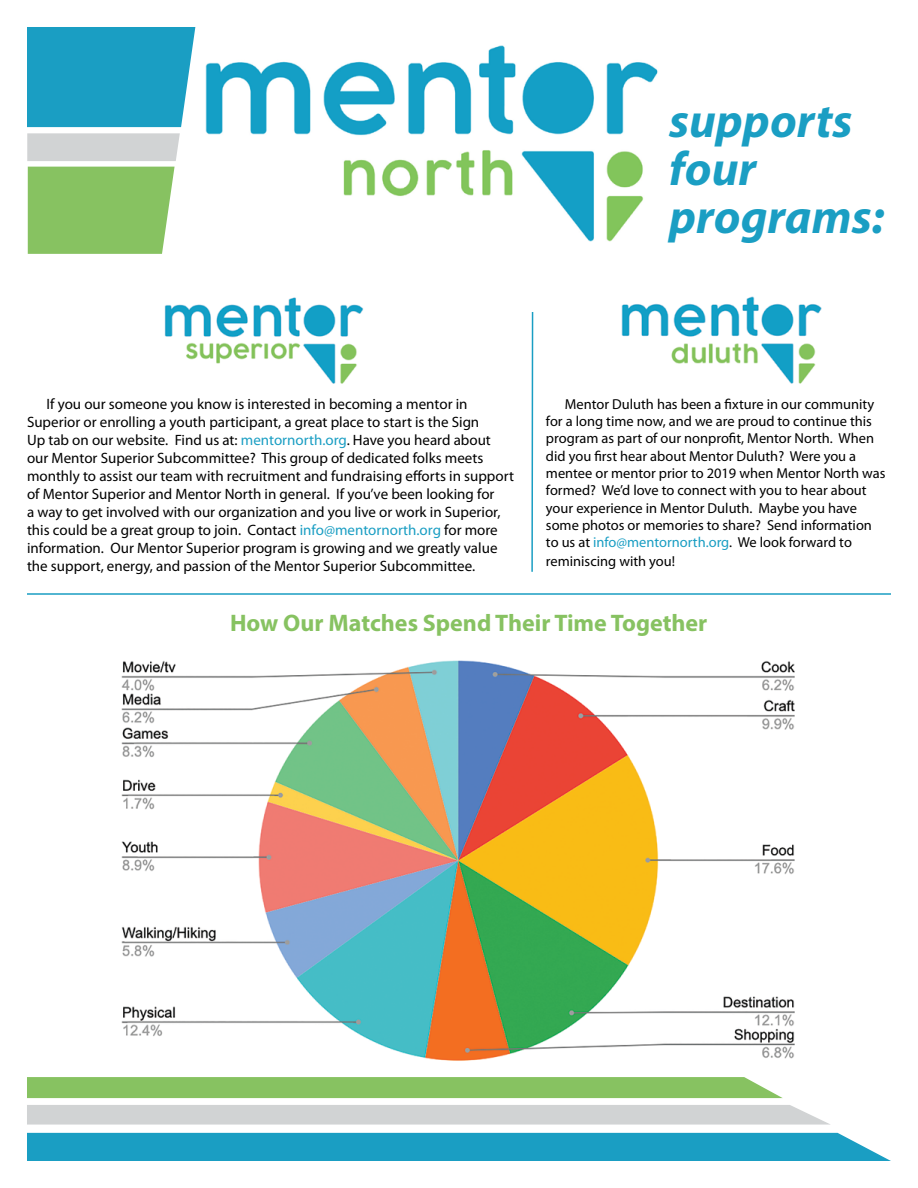
<style>
.page{position:relative;width:918px;height:1188px;background:#fff}
.page>*{position:absolute;margin:0;border:0;box-sizing:border-box;transform-origin:0 0}
.t1{font:italic 700 48px/48px "Myriad Pro";color:#1a9ec3}
.t2{font:700 24px "Myriad Pro";color:#87c261}
.t3{font:15px/18px "Myriad Pro";color:#000}
.t4{font:14.4px/17.4px "Myriad Pro";color:#000}
.s1{color:#1a9ec3}
</style>
<div class="page">
<img style="left:205px;top:45px;width:453px;height:197px">
<div style="left:28px;top:167px;width:147px;height:87px;background:#87c261"></div>
<div style="left:27px;top:133px;width:153px;height:28px;background:#d1d3d4"></div>
<div style="left:27px;top:27px;width:168px;height:100px;background:#1a9ec3"></div>
<svg style="left:27px;top:1077px;width:756px;height:21px;background:#8ac365"></svg>
<svg style="left:27px;top:1105px;width:803px;height:20px;background:#d3d4d5"></svg>
<div style="left:27px;top:1133px;width:864px;height:28px;background:#1a9ec3"></div>
<svg style="left:531px;top:312px;width:3px;height:260px"></svg>
<img style="left:621px;top:296px;width:201px;height:88px">
<img style="left:164px;top:297px;width:200px;height:87px">
<img style="left:121px;top:660px;width:674px;height:401px">
<hr style="left:27px;top:593px;width:864px;height:2px;background:#1a9ec3">
<h1 class="t1" style="left:669px;top:95px;width:217px">supports four programs:</h1>
<p class="t4" style="left:546px;top:395px;width:341px;text-indent:19px">Mentor Duluth has been a fixture in our community for a long time now, and we are proud to continue this program as part of our nonprofit, Mentor North. When did you first hear about Mentor Duluth? Were you a mentee or mentor prior to 2019 when Mentor North was formed? We’d love to connect with you to hear about your experience in Mentor Duluth. Maybe you have some photos or memories to share? Send information to us at <span class="s1">info@mentornorth.org</span>. We look forward to reminiscing with you!</p>
<p class="t3" style="left:27px;top:395px;width:488px;text-indent:20px">If you our someone you know is interested in becoming a mentor in Superior or enrolling a youth participant, a great place to start is the Sign<br>Up tab on our website. Find us at: <span class="s1">mentornorth.org</span>. Have you heard about our Mentor Superior Subcommittee? This group of dedicated folks meets monthly to assist our team with recruitment and fundraising efforts in support of Mentor Superior and Mentor North in general. If you’ve been looking for<br>a way to get involved with our organization and you live or work in Superior, this could be a great group to join. Contact <span class="s1">info@mentornorth.org</span> for more information. Our Mentor Superior program is growing and we greatly value the support, energy, and passion of the Mentor Superior Subcommittee.</p>
<h2 class="t2" style="left:230px;top:607px;width:479px">How Our Matches Spend Their Time Together</h2>
</div>
